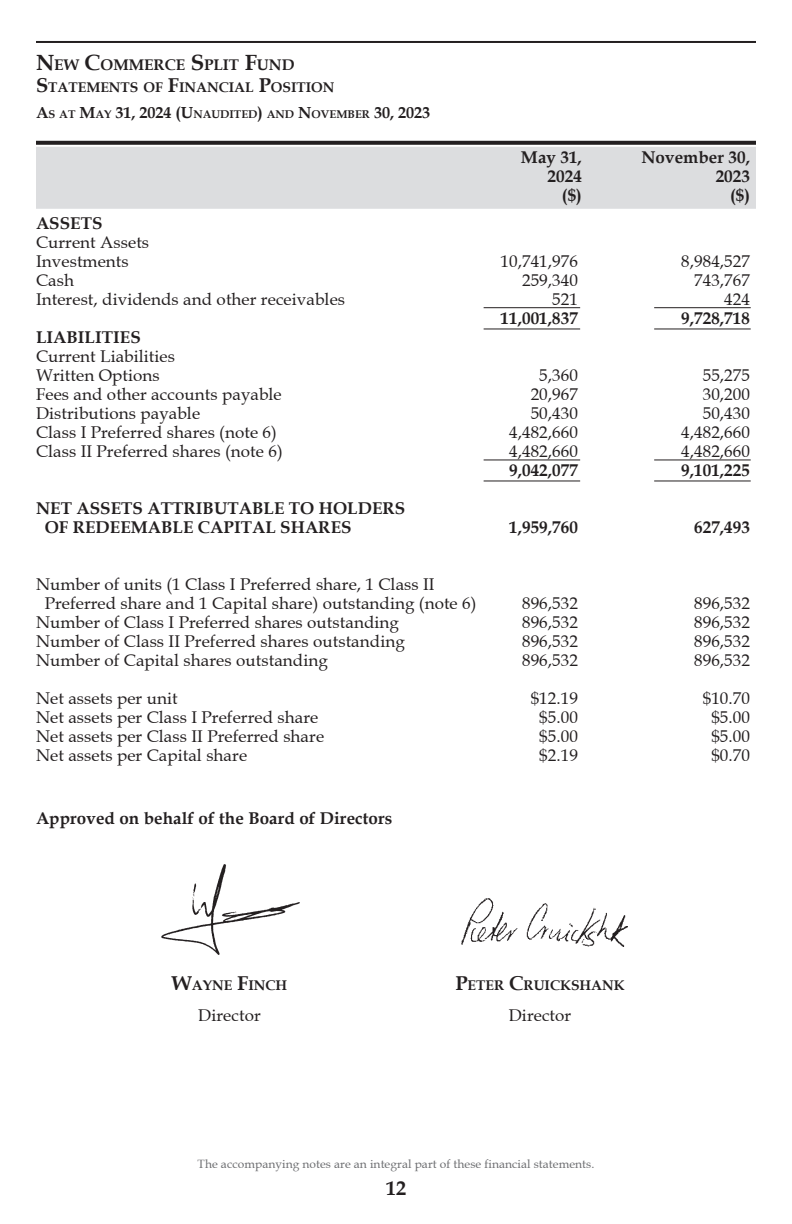
<style>
.page{position:relative;width:792px;height:1224px;background:#fff}
.page>*{position:absolute;margin:0;border:0;box-sizing:border-box;transform-origin:0 0}
.t1{font:700 20px "Book Antiqua";color:#231f20}
._05a__Financial_Body_p_12{font:17px/19px "Book Antiqua";letter-spacing:.005em;color:#231f20}
._05a__Financial_Body_p_12-2{font:700 17px/19px "Book Antiqua";letter-spacing:.005em;color:#231f20}
._04__Year_Banner{font:700 17px "Book Antiqua";letter-spacing:.005em;color:#231f20}
._07__Body_Text__justify{font:17px "Book Antiqua";letter-spacing:.005em;color:#231f20}
._02__Header{font:700 15.4px "Book Antiqua";color:#231f20}
._02a__SubHead{font:700 14px "Book Antiqua";color:#231f20}
.t2{font:12px "Book Antiqua";letter-spacing:.005em;color:#6c6d70}
._03__SubHead_-_Dates{font:700 11.2px "Book Antiqua";color:#231f20}
.s1{font-size:22px}
.s2{font-size:20px}
.s3{font-size:16px}
</style>
<div class="page">
<hr style="left:36px;top:41px;width:720px;height:2px;background:#231f20">
<svg style="left:36px;top:141px;width:720px;height:4px;background:#2f2b2c"></svg>
<div style="left:36px;top:147px;width:720px;height:62px;background:#dcdddf"></div>
<hr style="left:654px;top:480px;width:97px;height:1px;background:#231f20">
<hr style="left:654px;top:459px;width:97px;height:1px;background:#231f20">
<hr style="left:654px;top:328px;width:97px;height:1px;background:#231f20">
<hr style="left:654px;top:307px;width:97px;height:1px;background:#231f20">
<hr style="left:484px;top:480px;width:96px;height:1px;background:#231f20">
<hr style="left:484px;top:459px;width:96px;height:1px;background:#231f20">
<hr style="left:484px;top:328px;width:96px;height:1px;background:#231f20">
<hr style="left:484px;top:307px;width:96px;height:1px;background:#231f20">
<img style="left:162px;top:865px;width:137px;height:90px">
<img style="left:461px;top:899px;width:167px;height:47px">
<p class="_02__Header" style="left:36px;top:54px;width:260px"><span class="s1">N</span>EW <span class="s1">C</span>OMMERCE <span class="s1">S</span>PLIT <span class="s1">F</span>UND</p>
<p class="_02a__SubHead" style="left:36px;top:78px;width:161px"><span class="s2">S</span>TATEMENTS OF <span class="s2">F</span>INANC</p>
<p class="_02a__SubHead" style="left:229px;top:78px;width:107px">IAL <span class="s2">P</span>OSITION</p>
<p class="_03__SubHead_-_Dates" style="left:36px;top:106px;width:396px"><span class="s3">A</span>S AT <span class="s3">M</span>AY <span class="s3">31, 2024 (U</span>NAUDITED<span class="s3">)</span> AND <span class="s3">N</span>OVEMBER <span class="s3">30, 2023</span></p>
<p class="_04__Year_Banner" style="left:521px;top:145px;width:62px">May 31,</p>
<p class="_04__Year_Banner" style="left:641px;top:145px;width:110px">November 30,</p>
<p class="_04__Year_Banner" style="left:548px;top:164px;width:36px">2024</p>
<p class="_04__Year_Banner" style="left:716px;top:164px;width:36px">2023</p>
<p class="_04__Year_Banner" style="left:562px;top:183px;width:21px">($)</p>
<p class="_04__Year_Banner" style="left:730px;top:183px;width:21px">($)</p>
<p class="_05a__Financial_Body_p_12-2" style="left:36px;top:213px;width:68px">ASSETS</p>
<p class="_05a__Financial_Body_p_12" style="left:36px;top:233px;width:115px">Current Assets</p>
<p class="_05a__Financial_Body_p_12" style="left:36px;top:252px;width:94px">Investments</p>
<p class="_05a__Financial_Body_p_12" style="left:501px;top:252px;width:79px">10,741,976</p>
<p class="_05a__Financial_Body_p_12" style="left:681px;top:252px;width:70px">8,984,527</p>
<p class="_05a__Financial_Body_p_12" style="left:36px;top:271px;width:39px">Cash</p>
<p class="_05a__Financial_Body_p_12" style="left:522px;top:271px;width:57px">259,340</p>
<p class="_05a__Financial_Body_p_12" style="left:694px;top:271px;width:57px">743,767</p>
<p class="_05a__Financial_Body_p_12" style="left:36px;top:290px;width:311px">Interest, dividends and other receivables</p>
<p class="_05a__Financial_Body_p_12" style="left:552px;top:290px;width:27px">521</p>
<p class="_05a__Financial_Body_p_12" style="left:724px;top:290px;width:27px">424</p>
<p class="_05a__Financial_Body_p_12-2" style="left:501px;top:308px;width:79px">11,001,837</p>
<p class="_05a__Financial_Body_p_12-2" style="left:681px;top:308px;width:70px">9,728,718</p>
<p class="_05a__Financial_Body_p_12-2" style="left:36px;top:327px;width:106px">LIABILITIES</p>
<p class="_05a__Financial_Body_p_12" style="left:36px;top:347px;width:141px">Current Liabilities</p>
<p class="_05a__Financial_Body_p_12" style="left:36px;top:366px;width:125px">Written Options</p>
<p class="_05a__Financial_Body_p_12" style="left:539px;top:366px;width:40px">5,360</p>
<p class="_05a__Financial_Body_p_12" style="left:703px;top:366px;width:49px">55,275</p>
<p class="_05a__Financial_Body_p_12" style="left:36px;top:385px;width:247px">Fees and other accounts payable</p>
<p class="_05a__Financial_Body_p_12" style="left:531px;top:385px;width:49px">20,967</p>
<p class="_05a__Financial_Body_p_12" style="left:703px;top:385px;width:49px">30,200</p>
<p class="_05a__Financial_Body_p_12" style="left:36px;top:404px;width:166px">Distributions payable</p>
<p class="_05a__Financial_Body_p_12" style="left:531px;top:404px;width:49px">50,430</p>
<p class="_05a__Financial_Body_p_12" style="left:703px;top:404px;width:49px">50,430</p>
<p class="_05a__Financial_Body_p_12" style="left:36px;top:423px;width:242px">Class I Preferred shares (note 6)</p>
<p class="_05a__Financial_Body_p_12" style="left:509px;top:423px;width:70px">4,482,660</p>
<p class="_05a__Financial_Body_p_12" style="left:681px;top:423px;width:70px">4,482,660</p>
<p class="_05a__Financial_Body_p_12" style="left:36px;top:442px;width:248px">Class II Preferred shares (note 6)</p>
<p class="_05a__Financial_Body_p_12" style="left:509px;top:442px;width:70px">4,482,660</p>
<p class="_05a__Financial_Body_p_12" style="left:681px;top:442px;width:70px">4,482,660</p>
<p class="_05a__Financial_Body_p_12-2" style="left:509px;top:460px;width:70px">9,042,077</p>
<p class="_05a__Financial_Body_p_12-2" style="left:681px;top:460px;width:70px">9,101,225</p>
<p class="_05a__Financial_Body_p_12-2" style="left:45px;top:498px;width:362px;text-indent:-9px">NET ASSETS ATTRIBUTABLE TO HOLDERS<br>OF REDEEMABLE CAPITAL SHARES</p>
<p class="_05a__Financial_Body_p_12-2" style="left:509px;top:517px;width:70px">1,959,760</p>
<p class="_05a__Financial_Body_p_12-2" style="left:694px;top:517px;width:57px">627,493</p>
<p class="_05a__Financial_Body_p_12" style="left:45px;top:575px;width:433px;text-indent:-9px">Number of units (1 Class I Preferred share, 1 Class II<br>Preferred share and 1 Capital share) outstanding (note 6)</p>
<p class="_05a__Financial_Body_p_12" style="left:522px;top:594px;width:57px">896,532</p>
<p class="_05a__Financial_Body_p_12" style="left:694px;top:594px;width:57px">896,532</p>
<p class="_05a__Financial_Body_p_12" style="left:36px;top:613px;width:365px">Number of Class I Preferred shares outstanding</p>
<p class="_05a__Financial_Body_p_12" style="left:522px;top:613px;width:57px">896,532</p>
<p class="_05a__Financial_Body_p_12" style="left:694px;top:613px;width:57px">896,532</p>
<p class="_05a__Financial_Body_p_12" style="left:36px;top:632px;width:370px">Number of Class II Preferred shares outstanding</p>
<p class="_05a__Financial_Body_p_12" style="left:522px;top:632px;width:57px">896,532</p>
<p class="_05a__Financial_Body_p_12" style="left:694px;top:632px;width:57px">896,532</p>
<p class="_05a__Financial_Body_p_12" style="left:36px;top:651px;width:293px">Number of Capital shares outstanding</p>
<p class="_05a__Financial_Body_p_12" style="left:522px;top:651px;width:57px">896,532</p>
<p class="_05a__Financial_Body_p_12" style="left:694px;top:651px;width:57px">896,532</p>
<p class="_05a__Financial_Body_p_12" style="left:36px;top:689px;width:143px">Net assets per unit</p>
<p class="_05a__Financial_Body_p_12" style="left:531px;top:689px;width:49px">$12.19</p>
<p class="_05a__Financial_Body_p_12" style="left:703px;top:689px;width:49px">$10.70</p>
<p class="_05a__Financial_Body_p_12" style="left:36px;top:708px;width:284px">Net assets per Class I Preferred share</p>
<p class="_05a__Financial_Body_p_12" style="left:539px;top:708px;width:40px">$5.00</p>
<p class="_05a__Financial_Body_p_12" style="left:711px;top:708px;width:40px">$5.00</p>
<p class="_05a__Financial_Body_p_12" style="left:36px;top:727px;width:290px">Net assets per Class II Preferred share</p>
<p class="_05a__Financial_Body_p_12" style="left:539px;top:727px;width:40px">$5.00</p>
<p class="_05a__Financial_Body_p_12" style="left:711px;top:727px;width:40px">$5.00</p>
<p class="_05a__Financial_Body_p_12" style="left:36px;top:746px;width:213px">Net assets per Capital share</p>
<p class="_05a__Financial_Body_p_12" style="left:539px;top:746px;width:40px">$2.19</p>
<p class="_05a__Financial_Body_p_12" style="left:711px;top:746px;width:40px">$0.70</p>
<p class="_05a__Financial_Body_p_12-2" style="left:36px;top:809px;width:358px">Approved on behalf of the Board of Directors</p>
<p class="_02a__SubHead" style="left:172px;top:976px;width:94px"><span class="s2">W</span>AYNE <span class="s2">F</span>INCH</p>
<p class="_07__Body_Text__justify" style="left:198px;top:1005px;width:64px">Director</p>
<p class="_02a__SubHead" style="left:455px;top:976px;width:128px"><span class="s2">P</span>ETER <span class="s2">C</span>RUICKSHAN</p>
<p class="_02a__SubHead" style="left:614px;top:976px;width:12px">K</p>
<p class="_07__Body_Text__justify" style="left:509px;top:1005px;width:64px">Director</p>
<p class="t2" style="left:198px;top:1156px;width:398px">The accompanying notes are an integral part of these financial statements.</p>
<p class="t1" style="left:386px;top:1174px;width:21px">12</p>
</div>
